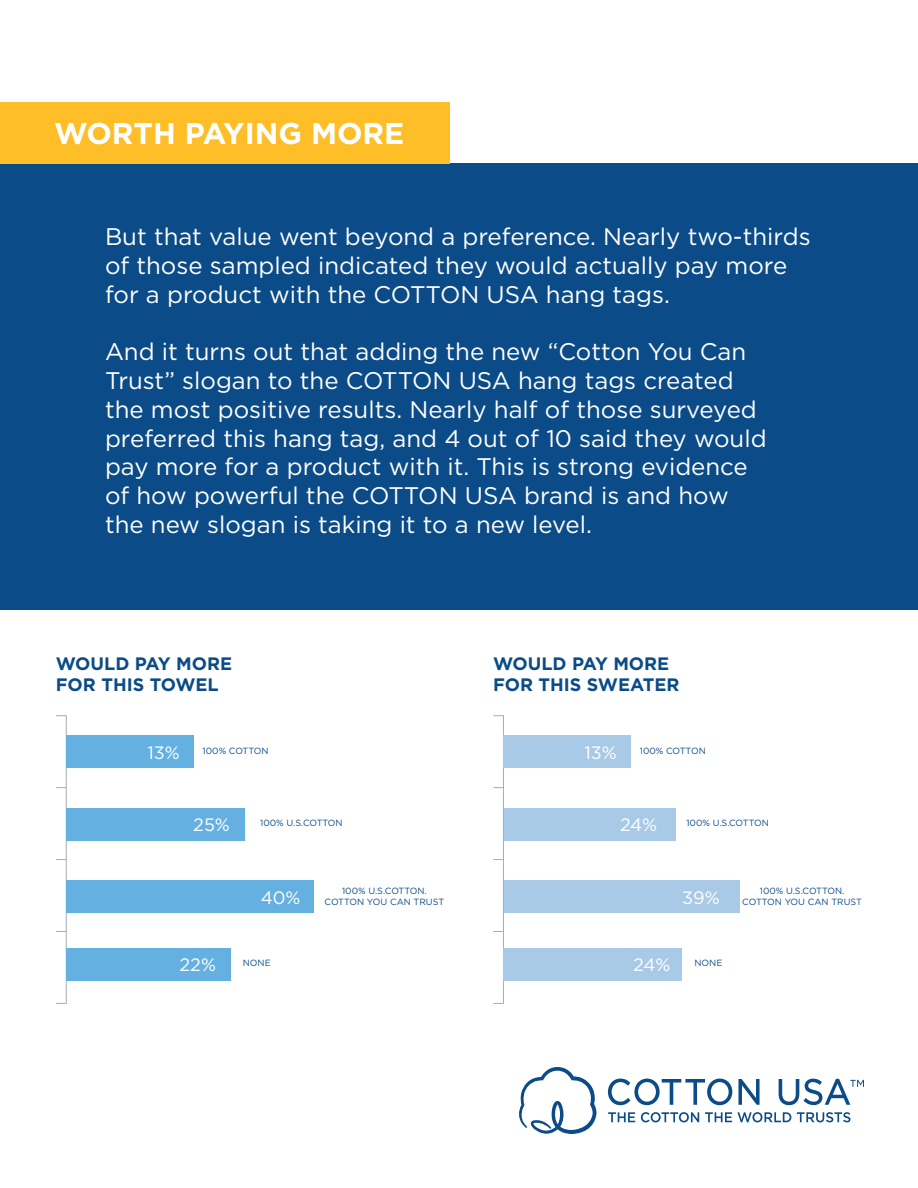
<style>
.page{position:relative;width:918px;height:1188px;background:#fff}
.page>*{position:absolute;margin:0;border:0;box-sizing:border-box;transform-origin:0 0}
.t1{font:700 30px "Gotham";color:#fff}
.t2{font:24px/28.8px "Gotham";color:#fff}
.t3{font:700 18px/21.6px "Gotham";color:#0b4b87}
.t4{font:17.85px "Gotham";color:#fff}
.t5{font:9px "Gotham";color:#0b4b87}
</style>
<div class="page">
<div style="left:0;top:164px;width:918px;height:446px;background:#0b4b87"></div>
<div style="left:0;top:103px;width:450px;height:61px;background:#fdbe28"></div>
<hr style="left:66px;top:716px;width:1px;height:288px;background:#a4aeb4">
<hr style="left:503px;top:716px;width:1px;height:288px;background:#a4aeb4">
<div style="left:66px;top:736px;width:128px;height:32px;background:#64b0e1"></div>
<div style="left:504px;top:736px;width:127px;height:32px;background:#a8cae6"></div>
<div style="left:66px;top:808px;width:179px;height:32px;background:#64b0e1"></div>
<div style="left:504px;top:808px;width:171px;height:32px;background:#a8cae6"></div>
<div style="left:66px;top:881px;width:248px;height:32px;background:#64b0e1"></div>
<div style="left:504px;top:881px;width:235px;height:32px;background:#a8cae6"></div>
<div style="left:66px;top:948px;width:165px;height:32px;background:#64b0e1"></div>
<div style="left:504px;top:948px;width:178px;height:32px;background:#a8cae6"></div>
<svg style="left:519px;top:1067px;width:78px;height:67px"></svg>
<svg style="left:608px;top:1079px;width:124px;height:26px"></svg>
<svg style="left:738px;top:1079px;width:22px;height:26px"></svg>
<svg style="left:779px;top:1079px;width:85px;height:26px"></svg>
<svg style="left:608px;top:1112px;width:27px;height:10px"></svg>
<svg style="left:641px;top:1112px;width:58px;height:10px"></svg>
<svg style="left:705px;top:1112px;width:86px;height:10px"></svg>
<svg style="left:797px;top:1112px;width:53px;height:10px"></svg>
<p class="t1" style="left:54px;top:113px;width:352px">WORTH PAYING MORE</p>
<p class="t2" style="left:105px;top:222px;width:707px">But that value went beyond a preference. Nearly two-thirds of those sampled indicated they would actually pay more for a product with the COTTON USA hang tags.</p>
<p class="t2" style="left:105px;top:337px;width:663px">And it turns out that adding the new “Cotton You Can Trust” slogan to the COTTON USA hang tags created the most positive results. Nearly half of those surveyed preferred this hang tag, and 4 out of 10 said they would pay more for a product with it. This is strong evidence of how powerful the COTTON USA brand is and how the new slogan is taking it to a new level.</p>
<p class="t3" style="left:56px;top:652px;width:178px">WOULD PAY MORE<br>FOR THIS TOWEL</p>
<p class="t3" style="left:493px;top:652px;width:188px">WOULD PAY MORE<br>FOR THIS SWEATER</p>
<p class="t4" style="left:147px;top:741px;width:34px">13%</p>
<p class="t4" style="left:585px;top:741px;width:34px">13%</p>
<p class="t5" style="left:203px;top:745px;width:67px">100% COTTON</p>
<p class="t5" style="left:640px;top:745px;width:67px">100% COTTON</p>
<p class="t4" style="left:193px;top:813px;width:38px">25%</p>
<p class="t4" style="left:620px;top:813px;width:39px">24%</p>
<p class="t5" style="left:260px;top:817px;width:84px">100% U.S.COTTON</p>
<p class="t5" style="left:686px;top:817px;width:84px">100% U.S.COTTON</p>
<p class="t5" style="left:342px;top:885px;width:86px">100% U.S.COTTON.</p>
<p class="t5" style="left:325px;top:896px;width:121px">COTTON YOU CAN TRUST</p>
<p class="t4" style="left:261px;top:886px;width:41px">40%</p>
<p class="t4" style="left:682px;top:886px;width:39px">39%</p>
<p class="t5" style="left:760px;top:885px;width:86px">100% U.S.COTTON.</p>
<p class="t5" style="left:742px;top:896px;width:121px">COTTON YOU CAN TRUST</p>
<p class="t4" style="left:180px;top:953px;width:38px">22%</p>
<p class="t4" style="left:633px;top:953px;width:39px">24%</p>
<p class="t5" style="left:243px;top:957px;width:29px">NONE</p>
<p class="t5" style="left:694px;top:957px;width:29px">NONE</p>
</div>
